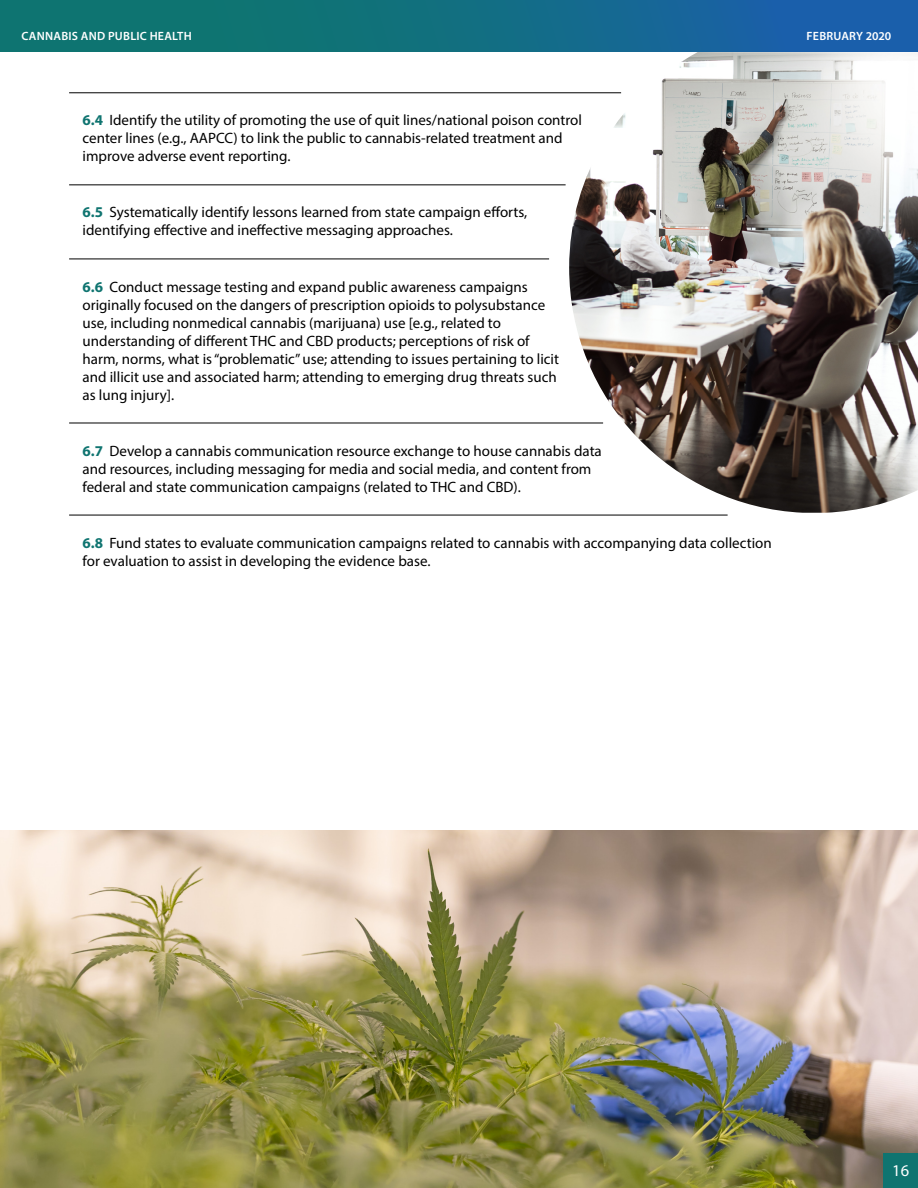
<style>
.page{position:relative;width:918px;height:1188px;background:#fff}
.page>*{position:absolute;margin:0;border:0;box-sizing:border-box;transform-origin:0 0}
.t1{font:16.5px "Myriad Pro";color:#fff}
.t2{font:15px/18px "Myriad Pro";color:#000}
.t3{font:600 12px "Myriad Pro";letter-spacing:.02em;color:#fff}
.s1{font-weight:700;color:#0f7470}
</style>
<div class="page">
<img style="left:0;top:831px;width:918px;height:357px">
<div style="left:0;top:0;width:918px;height:52px;background:linear-gradient(to right,#0b7963,#1b5fac)"></div>
<hr style="left:69px;top:93px;width:552px;height:1px;background:#000">
<hr style="left:69px;top:185px;width:497px;height:1px;background:#000">
<hr style="left:69px;top:259px;width:480px;height:1px;background:#000">
<hr style="left:69px;top:423px;width:534px;height:1px;background:#000">
<hr style="left:69px;top:515px;width:659px;height:1px;background:#000">
<img style="left:569px;top:52px;width:349px;height:461px">
<div style="left:883px;top:1153px;width:35px;height:35px;background:#0f7470"></div>
<p class="t3" style="left:22px;top:28px;width:172px">CANNABIS AND PUBLIC HEALTH</p>
<p class="t3" style="left:807px;top:28px;width:86px">FEBRUARY 2020</p>
<p class="t2" style="left:83px;top:111px;width:501px"><span class="s1">6.4</span> Identify the utility of promoting the use of quit lines/national poison control center lines (e.g., AAPCC) to link the public to cannabis-related treatment and improve adverse event reporting.</p>
<p class="t2" style="left:83px;top:203px;width:446px"><span class="s1">6.5</span> Systematically identify lessons learned from state campaign efforts, identifying effective and ineffective messaging approaches.</p>
<p class="t2" style="left:83px;top:277px;width:478px"><span class="s1">6.6</span> Conduct message testing and expand public awareness campaigns originally focused on the dangers of prescription opioids to polysubstance use, including nonmedical cannabis (marijuana) use [e.g., related to understanding of different THC and CBD products; perceptions of risk of harm, norms, what is “problematic” use; attending to issues pertaining to licit and illicit use and associated harm; attending to emerging drug threats such as lung injury].</p>
<p class="t2" style="left:83px;top:441px;width:521px"><span class="s1">6.7</span> Develop a cannabis communication resource exchange to house cannabis data and resources, including messaging for media and social media, and content from federal and state communication campaigns (related to THC and CBD).</p>
<p class="t2" style="left:83px;top:533px;width:691px"><span class="s1">6.8</span> Fund states to evaluate communication campaigns related to cannabis with accompanying data collection for evaluation to assist in developing the evidence base.</p>
<p class="t1" style="left:892px;top:1160px;width:18px">16</p>
</div>
